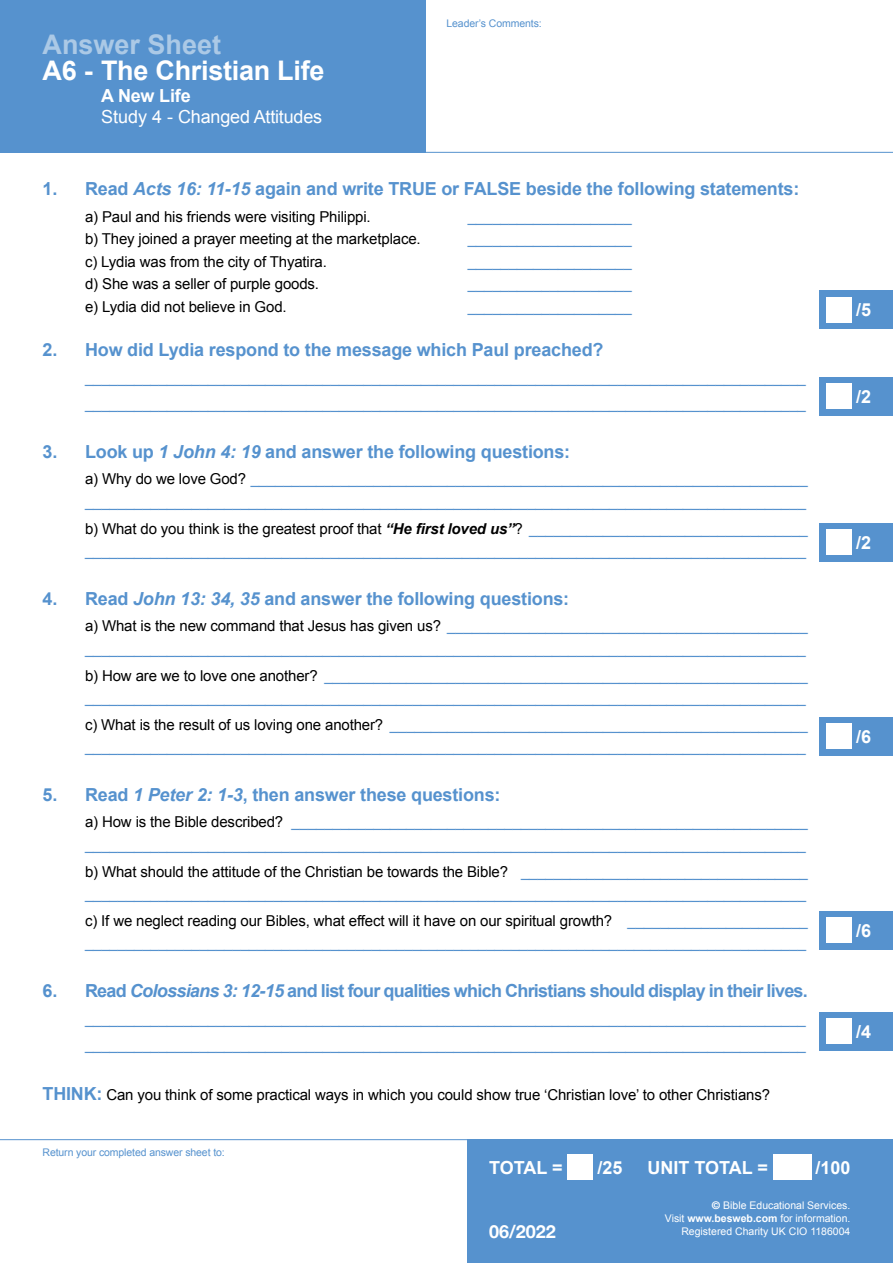
<style>
.page{position:relative;width:893px;height:1263px;background:#fff}
.page>*{position:absolute;margin:0;border:0;box-sizing:border-box;transform-origin:0 0}
.t1{font:700 27px "Arial";letter-spacing:-.01em;color:#fff}
.t2{font:700 27px "Arial";color:#abc9e6}
.t3{font:700 18px "Arial";letter-spacing:-.01em;color:#5692ce}
.t4{font:700 18px "Arial";letter-spacing:-.04em;color:#5692ce}
.t5{font:700 18px "Arial";color:#fff}
.t6{font:18px "Arial";letter-spacing:-.01em;color:#fff}
.t7{font:700 18px "Helvetica Neue";color:#fff}
.t8{font:15px/22.5px "Arial";letter-spacing:-.01em;color:#5692ce}
.t9{font:15px "Arial";letter-spacing:-.01em;color:#000}
.t10{font:10.5px/12.6px "Arial";color:#fff;text-align:right}
.t11{font:10.5px "Arial";letter-spacing:-.01em;color:#5692ce}
.s1{font-style:italic}
.s2{color:#000}
.s3{font-weight:700;font-style:italic;color:#000}
.s4{font-weight:700;font-size:18px;color:#5692ce}
.s5{font-family:"Helvetica Neue";font-weight:700}
.s6{font-weight:700}
</style>
<div class="page">
<div style="left:820px;top:291px;width:73px;height:38px;background:#5692ce"></div>
<div style="left:826px;top:297px;width:26px;height:26px;background:#fff"></div>
<div style="left:468px;top:1140px;width:425px;height:123px;background:#5692ce"></div>
<div style="left:568px;top:1154px;width:25px;height:26px;background:#fff"></div>
<div style="left:773px;top:1154px;width:38px;height:26px;background:#fff"></div>
<div style="left:820px;top:377px;width:73px;height:39px;background:#5692ce"></div>
<div style="left:826px;top:384px;width:26px;height:25px;background:#fff"></div>
<div style="left:820px;top:717px;width:73px;height:38px;background:#5692ce"></div>
<div style="left:826px;top:723px;width:26px;height:26px;background:#fff"></div>
<div style="left:820px;top:523px;width:73px;height:39px;background:#5692ce"></div>
<div style="left:826px;top:530px;width:26px;height:25px;background:#fff"></div>
<div style="left:820px;top:911px;width:73px;height:38px;background:#5692ce"></div>
<div style="left:826px;top:917px;width:26px;height:26px;background:#fff"></div>
<hr style="left:0;top:1139px;width:468px;height:1px;background:#5692ce">
<hr style="left:425px;top:152px;width:468px;height:1px;background:#5692ce">
<div style="left:820px;top:1012px;width:73px;height:39px;background:#5692ce"></div>
<div style="left:826px;top:1019px;width:26px;height:25px;background:#fff"></div>
<div style="left:0;top:0;width:425px;height:153px;background:#5692ce"></div>
<h1 class="t2" style="left:43px;top:26px;width:180px">Answer Sheet</h1>
<h1 class="t1" style="left:43px;top:53px;width:283px">A6 - The Christian Life</h1>
<p class="t5" style="left:101px;top:83px;width:91px">A New Life</p>
<p class="t6" style="left:101px;top:105px;width:223px">Study 4 - Changed Attitudes</p>
<p class="t11" style="left:446px;top:17px;width:97px">Leader’s Comments:</p>
<p class="t3" style="left:43px;top:177px;width:758px">1. Read <span class="s1">Acts 16: 11-15</span> again and write TRUE or FALSE beside the following statements:</p>
<p class="t9" style="left:85px;top:207px;width:287px">a) Paul and his friends were visiting Philippi.</p>
<p class="t8" style="left:468px;top:205px;width:165px">____________________</p>
<p class="t9" style="left:85px;top:229px;width:337px">b) They joined a prayer meeting at the marketplace.</p>
<p class="t8" style="left:468px;top:228px;width:165px">____________________</p>
<p class="t9" style="left:85px;top:252px;width:243px">c) Lydia was from the city of Thyatira.</p>
<p class="t8" style="left:468px;top:250px;width:165px">____________________</p>
<p class="t9" style="left:85px;top:274px;width:236px">d) She was a seller of purple goods.</p>
<p class="t8" style="left:468px;top:273px;width:165px">____________________</p>
<p class="t9" style="left:85px;top:297px;width:203px">e) Lydia did not believe in God.</p>
<p class="t8" style="left:468px;top:295px;width:165px">____________________</p>
<p class="t3" style="left:43px;top:338px;width:562px">2. How did Lydia respond to the message which Paul preached?</p>
<p class="t8" style="left:85px;top:364px;width:722px;line-height:26.7px">________________________________________________________________________________________ ________________________________________________________________________________________</p>
<p class="t3" style="left:43px;top:439px;width:529px">3. Look up <span class="s1">1 John 4: 19</span> and answer the following questions:</p>
<p class="t8" style="left:85px;top:468px;width:724px"><span class="s2">a) Why do we love God?</span> ____________________________________________________________________ ________________________________________________________________________________________</p>
<p class="t8" style="left:85px;top:517px;width:724px"><span class="s2">b) What do you think is the greatest proof that</span> <span class="s3">“He first loved us”</span><span class="s2">?</span> __________________________________ ________________________________________________________________________________________</p>
<p class="t3" style="left:43px;top:586px;width:528px">4. Read <span class="s1">John 13: 34, 35</span> and answer the following questions:</p>
<p class="t8" style="left:85px;top:615px;width:724px"><span class="s2">a) What is the new command that Jesus has given us?</span> ____________________________________________ ________________________________________________________________________________________</p>
<p class="t8" style="left:85px;top:664px;width:724px"><span class="s2">b) How are we to love one another?</span> ___________________________________________________________ ________________________________________________________________________________________</p>
<p class="t8" style="left:85px;top:713px;width:724px"><span class="s2">c) What is the result of us loving one another?</span> ___________________________________________________ ________________________________________________________________________________________</p>
<p class="t3" style="left:43px;top:782px;width:460px">5. Read <span class="s1">1 Peter 2: 1-3</span>, then answer these questions:</p>
<p class="t8" style="left:85px;top:811px;width:724px"><span class="s2">a) How is the Bible described?</span> _______________________________________________________________ ________________________________________________________________________________________</p>
<p class="t8" style="left:85px;top:860px;width:724px"><span class="s2">b) What should the attitude of the Christian be towards the Bible?</span> ___________________________________ ________________________________________________________________________________________</p>
<p class="t8" style="left:85px;top:909px;width:724px"><span class="s2">c) If we neglect reading our Bibles, what effect will it have on our spiritual growth?</span> ______________________ ________________________________________________________________________________________</p>
<p class="t4" style="left:43px;top:978px;width:767px">6. Read <span class="s1">Colossians 3: 12-15</span> and list four qualities which Christians should display in their lives.</p>
<p class="t8" style="left:85px;top:1005px;width:722px;line-height:26.7px">________________________________________________________________________________________ ________________________________________________________________________________________</p>
<p class="t9" style="left:43px;top:1084px;width:729px"><span class="s4">THINK:</span> Can you think of some practical ways in which you could show true ‘Christian love’ to other Christians?</p>
<p class="t11" style="left:43px;top:1146px;width:184px">Return your completed answer sheet to:</p>
<p class="t5" style="left:856px;top:298px;width:17px">/5</p>
<p class="t5" style="left:856px;top:385px;width:17px">/2</p>
<p class="t5" style="left:856px;top:531px;width:17px">/2</p>
<p class="t5" style="left:856px;top:724px;width:17px">/6</p>
<p class="t5" style="left:856px;top:918px;width:17px">/6</p>
<p class="t5" style="left:856px;top:1020px;width:17px">/4</p>
<p class="t5" style="left:489px;top:1155px;width:75px">TOTAL =</p>
<p class="t5" style="left:597px;top:1155px;width:27px">/25</p>
<p class="t5" style="left:647px;top:1155px;width:122px">UNIT TOTAL =</p>
<p class="t5" style="left:815px;top:1155px;width:37px">/100</p>
<p class="t7" style="left:489px;top:1217px;width:68px">06/2022</p>
<p class="t10" style="left:665px;top:1199px;width:187px"><span class="s5">©</span> Bible Educational Services.<br>Visit <span class="s6">www.besweb.com</span> for information.<br>Registered Charity UK CIO 1186004</p>
</div>
